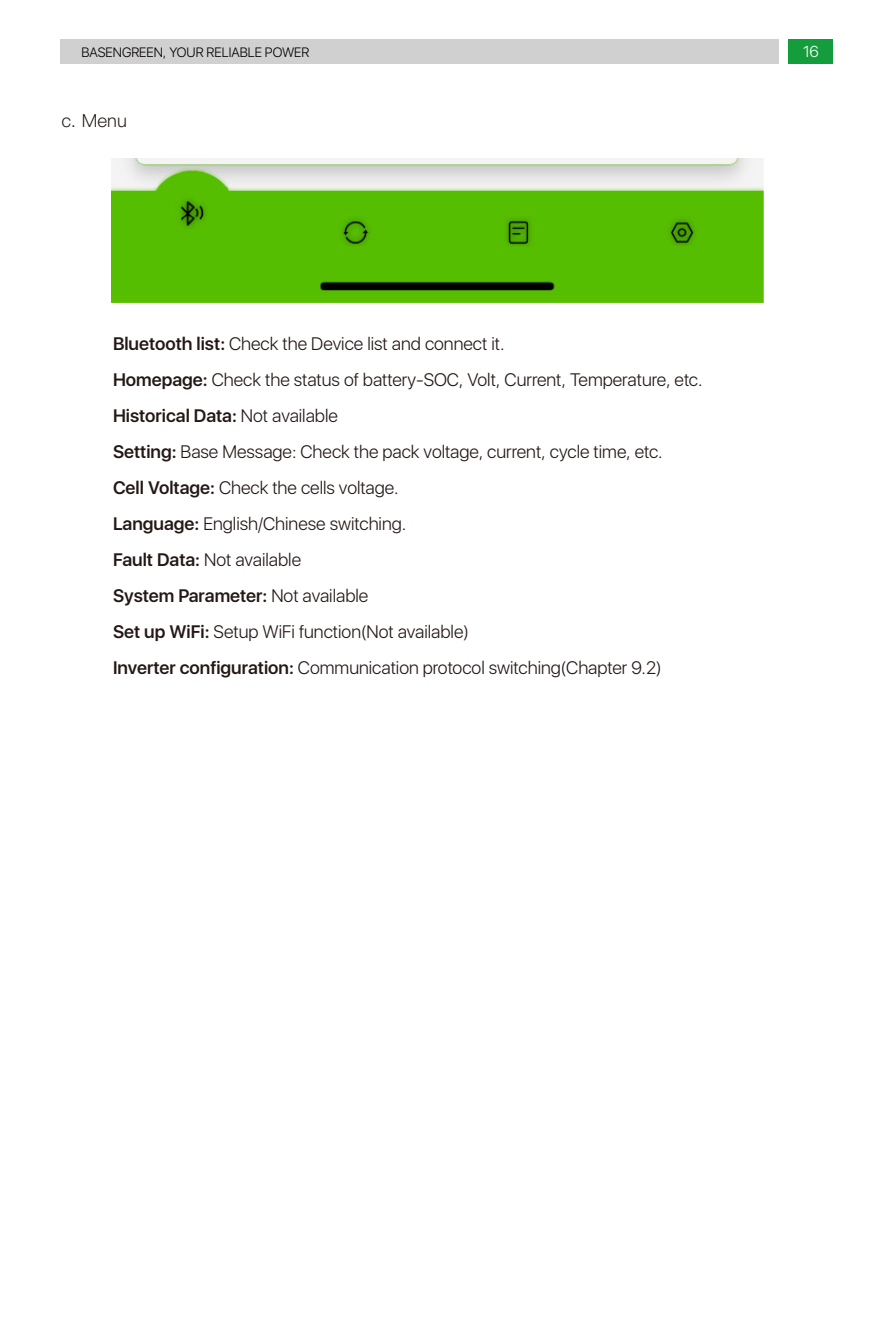
<style>
.page{position:relative;width:893px;height:1340px;background:#fff}
.page>*{position:absolute;margin:0;border:0;box-sizing:border-box;transform-origin:0 0}
.t1{font:300 18px/36px "San Francisco";color:#231815}
.t2{font:18px "Ping Fang SC Regular";color:#231815}
.t3{font:300 15.75px "San Francisco";color:#fff}
.t4{font:300 13.5px "San Francisco";color:#040000}
.s1{font-weight:600}
</style>
<div class="page">
<div style="left:60px;top:39px;width:719px;height:25px;background:#d0d0d1"></div>
<div style="left:788px;top:39px;width:44px;height:25px;background:#149d3d"></div>
<img style="left:111px;top:158px;width:653px;height:145px">
<p class="t4" style="left:81px;top:43px;width:229px">BASENGREEN, YOUR RELIABLE POWER</p>
<p class="t3" style="left:803px;top:41px;width:17px">16</p>
<p class="t2" style="left:61px;top:110px;width:67px">c. Menu</p>
<p class="t1" style="left:113px;top:326px;width:591px"><span class="s1">Bluetooth list:</span> Check the Device list and connect it.<br><span class="s1">Homepage:</span> Check the status of battery-SOC, Volt, Current, Temperature, etc.<br><span class="s1">Historical Data:</span> Not available<br><span class="s1">Setting:</span> Base Message: Check the pack voltage, current, cycle time, etc.<br><span class="s1">Cell Voltage:</span> Check the cells voltage.<br><span class="s1">Language:</span> English/Chinese switching.<br><span class="s1">Fault Data:</span> Not available<br><span class="s1">System Parameter:</span> Not available<br><span class="s1">Set up WiFi:</span> Setup WiFi function(Not available)<br><span class="s1">Inverter configuration:</span> Communication protocol switching(Chapter 9.2)</p>
</div>
